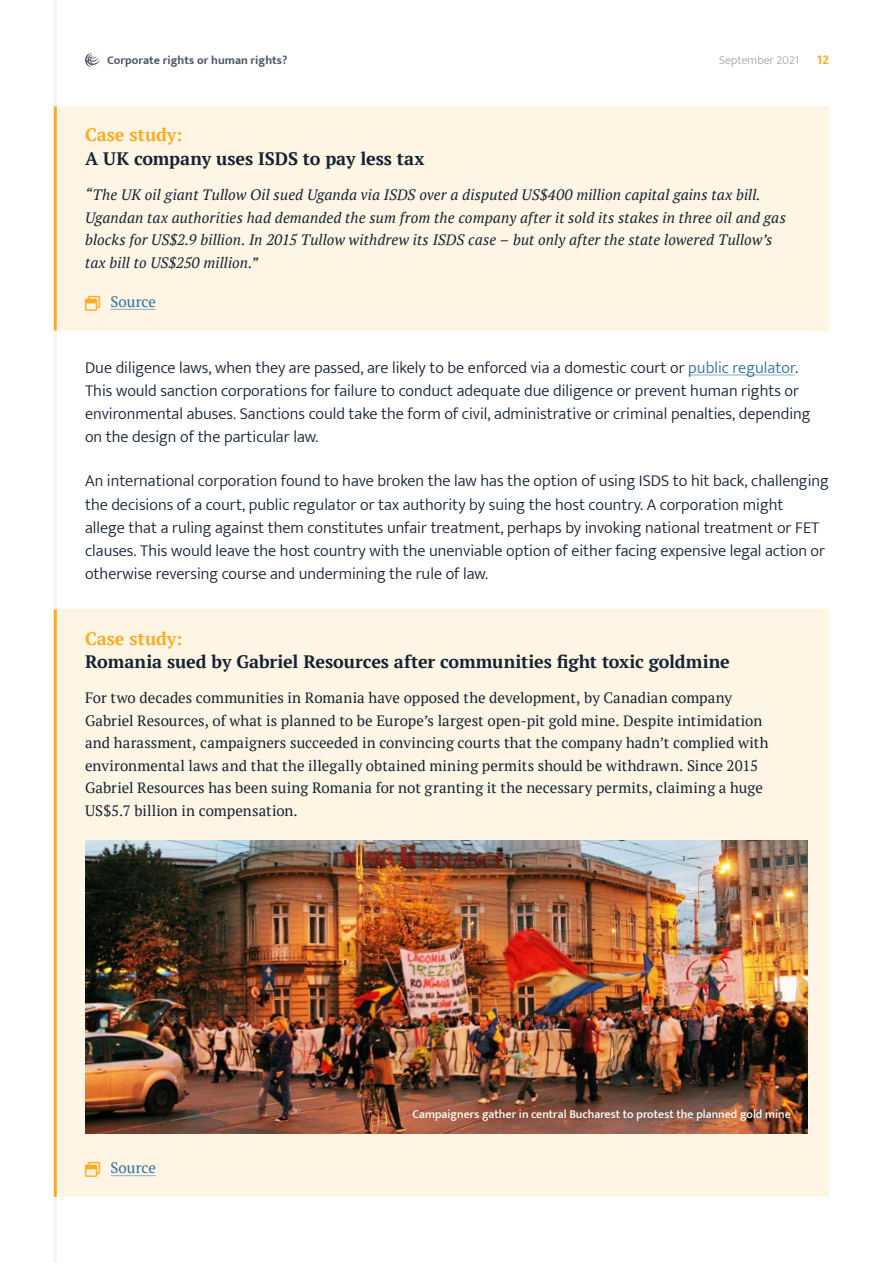
<style>
.page{position:relative;width:893px;height:1263px;background:#fff}
.page>*{position:absolute;margin:0;border:0;box-sizing:border-box;transform-origin:0 0}
.Insight_Title{font:700 18px/23.4px "PT Serif";letter-spacing:-.005em;color:#152234}
.Body{font:300 16.5px/23.1px "Mukta";color:#152234}
.Insight{font:15px/22.5px "PT Serif";color:#152234}
.Insight-2{font:italic 15px/22.5px "PT Serif";letter-spacing:.005em;color:#152234}
.t1{font:15px "PT Serif";letter-spacing:.005em;color:#2e6fa1}
.t2{font:700 13.5px "Mukta";color:#ffaa23}
.t3{font:500 12px "Mukta";color:#fff}
.t4{font:700 12px "Mukta";color:#505967}
.t5{font:300 12px "Mukta";color:#a1a7ae}
.s1{color:#ffaa23}
.s2{color:#2e6fa1}
</style>
<div class="page">
<hr style="left:54px;top:0;width:3px;height:1263px;background:#f3f4f5">
<svg style="left:85px;top:53px;width:15px;height:14px"></svg>
<div style="left:55px;top:106px;width:774px;height:225px;background:#fff5e4"></div>
<hr style="left:54px;top:106px;width:3px;height:225px;background:#ffaa23">
<hr style="left:111px;top:309px;width:45px;height:1px;background:#96b7d0">
<hr style="left:688px;top:374px;width:107px;height:2px;background:#96b7d0">
<div style="left:55px;top:610px;width:774px;height:587px;background:#fff5e4"></div>
<hr style="left:54px;top:610px;width:3px;height:587px;background:#ffaa23">
<hr style="left:111px;top:1175px;width:45px;height:1px;background:#96b7d0">
<img style="left:85px;top:840px;width:723px;height:294px">
<p class="t4" style="left:107px;top:53px;width:182px">Corporate rights or human rights?</p>
<p class="t5" style="left:719px;top:53px;width:81px">September 2021</p>
<p class="t2" style="left:817px;top:51px;width:14px">12</p>
<p class="Insight_Title" style="left:85px;top:123px;width:341px"><span class="s1">Case study:<br></span>A UK company uses ISDS to pay less tax</p>
<p class="Insight-2" style="left:85px;top:183px;width:702px">“The UK oil giant Tullow Oil sued Uganda via ISDS over a disputed US$400 million capital gains tax bill.<br>Ugandan tax authorities had demanded the sum from the company after it sold its stakes in three oil and gas blocks for US$2.9 billion. In 2015 Tullow withdrew its ISDS case – but only after the state lowered Tullow’s tax bill to US$250 million.”</p>
<p class="t1" style="left:111px;top:292px;width:47px">Source</p>
<p class="Body" style="left:85px;top:355px;width:727px">Due diligence laws, when they are passed, are likely to be enforced via a domestic court or <span class="s2">public regulator</span>.<br>This would sanction corporations for failure to conduct adequate due diligence or prevent human rights or environmental abuses. Sanctions could take the form of civil, administrative or criminal penalties, depending on the design of the particular law.</p>
<p class="Body" style="left:85px;top:469px;width:745px">An international corporation found to have broken the law has the option of using ISDS to hit back, challenging the decisions of a court, public regulator or tax authority by suing the host country. A corporation might<br>allege that a ruling against them constitutes unfair treatment, perhaps by invoking national treatment or FET clauses. This would leave the host country with the unenviable option of either facing expensive legal action or otherwise reversing course and undermining the rule of law.</p>
<p class="Insight_Title" style="left:85px;top:626px;width:646px"><span class="s1">Case study:<br></span>Romania sued by Gabriel Resources after communities fight toxic goldmine</p>
<p class="Insight" style="left:85px;top:687px;width:685px">For two decades communities in Romania have opposed the development, by Canadian company Gabriel Resources, of what is planned to be Europe’s largest open-pit gold mine. Despite intimidation and harassment, campaigners succeeded in convincing courts that the company hadn’t complied with environmental laws and that the illegally obtained mining permits should be withdrawn. Since 2015<br>Gabriel Resources has been suing Romania for not granting it the necessary permits, claiming a huge US$5.7 billion in compensation.</p>
<p class="t1" style="left:111px;top:1158px;width:47px">Source</p>
<p class="t3" style="left:412px;top:1107px;width:380px">Campaigners gather in central Bucharest to protest the planned gold mine</p>
</div>
